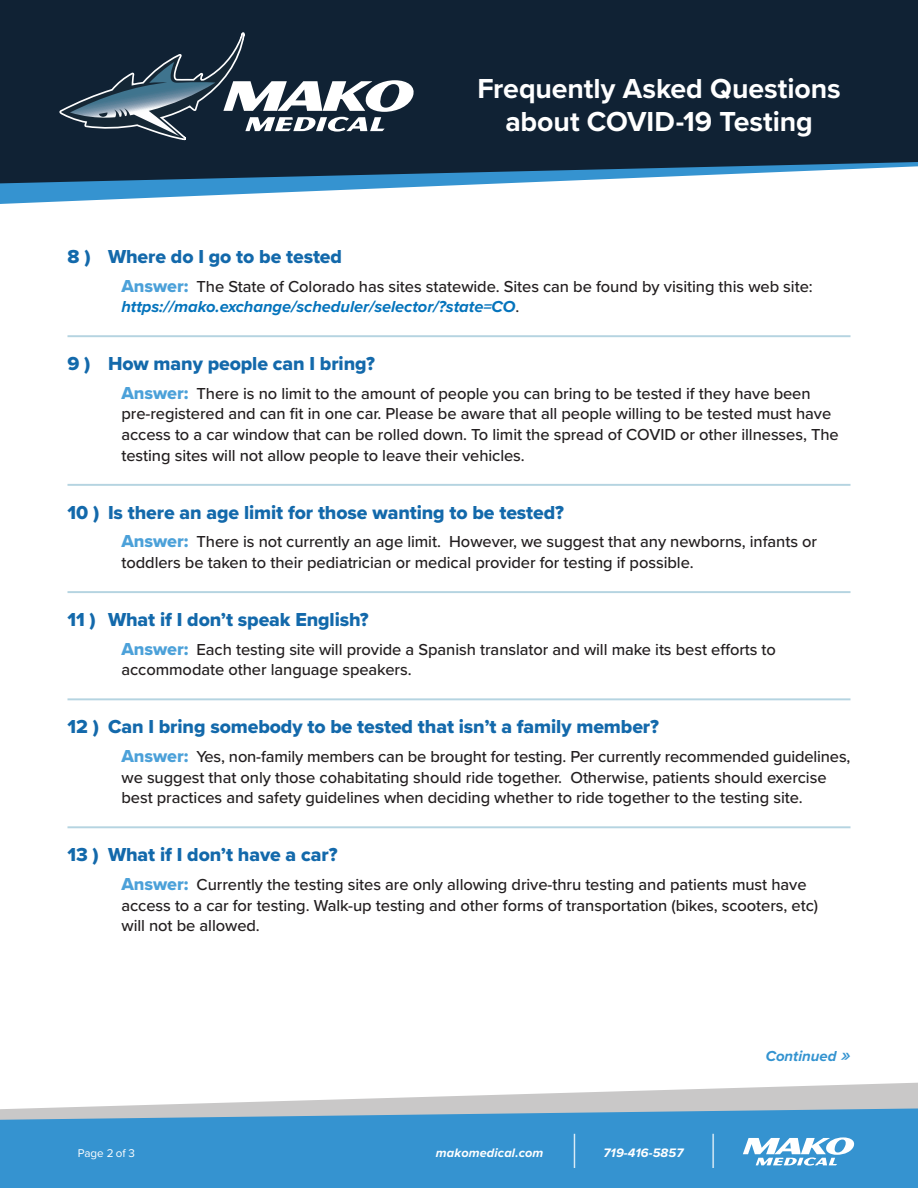
<style>
.page{position:relative;width:918px;height:1188px;background:#fff}
.page>*{position:absolute;margin:0;border:0;box-sizing:border-box;transform-origin:0 0}
.t1{font:300 48.3px "Proxima Nova";color:#fff;scale:.56 1}
.t2{font:700 28.5px/33px "Proxima Nova";letter-spacing:-.005em;color:#fff;text-align:center}
.t3{font:19.5px "Proxima Nova Extrabld";letter-spacing:-.005em;color:#1369ab}
.t4{font:500 16.5px/20.7px "Proxima Nova";letter-spacing:-.005em;color:#231f20}
.t5{font:italic 700 15px "Proxima Nova";color:#3393d0}
.t6{font:italic 700 12.75px "Proxima Nova";letter-spacing:.01em;color:#fff}
.t7{font:11.7px "Proxima Nova";color:#fff}
.s1{font-family:"Proxima Nova Extrabld";font-weight:400;font-size:18px;color:#4ca1d9}
.s2{font-weight:700;font-style:italic;color:#0574bc}
.s3{font-weight:600;font-size:19.5px}
</style>
<div class="page">
<svg style="left:0;top:184px;width:486px;height:20px"></svg>
<svg style="left:0;top:0;width:918px;height:184px;background:#192f43"></svg>
<svg style="left:48px;top:1082px;width:870px;height:26px"></svg>
<svg style="left:0;top:1108px;width:918px;height:80px;background:#4197cf"></svg>
<svg style="left:58px;top:0;width:358px;height:146px;background:#304050"></svg>
<svg style="left:743px;top:1137px;width:113px;height:29px"></svg>
<hr style="left:68px;top:335px;width:782px;height:2px;background:#b5d4e1">
<hr style="left:68px;top:484px;width:782px;height:2px;background:#b5d4e1">
<hr style="left:68px;top:591px;width:782px;height:2px;background:#b5d4e1">
<hr style="left:68px;top:698px;width:782px;height:2px;background:#b5d4e1">
<hr style="left:68px;top:826px;width:782px;height:2px;background:#b5d4e1">
<h2 class="t2" style="left:477px;top:71px;width:365px">Frequently Asked Questions about COVID-19 Testing</h2>
<p class="t3" style="left:68px;top:242px;width:276px">8 ) Where do I go to be tested</p>
<p class="t4" style="left:122px;top:275px;width:693px"><span class="s1">Answer:</span> The State of Colorado has sites statewide. Sites can be found by visiting this web site: <span class="s2">https://mako.exchange/scheduler/selector/?state=CO</span>.</p>
<p class="t3" style="left:68px;top:349px;width:309px">9 ) How many people can I bring?</p>
<p class="t4" style="left:122px;top:382px;width:719px"><span class="s1">Answer:</span> There is no limit to the amount of people you can bring to be tested if they have been pre-registered and can fit in one car. Please be aware that all people willing to be tested must have access to a car window that can be rolled down. To limit the spread of COVID or other illnesses, The testing sites will not allow people to leave their vehicles.</p>
<p class="t3" style="left:68px;top:498px;width:498px">10 ) Is there an age limit for those wanting to be tested?</p>
<p class="t4" style="left:122px;top:531px;width:697px"><span class="s1">Answer:</span> There is not currently an age limit. However, we suggest that any newborns, infants or toddlers be taken to their pediatrician or medical provider for testing if possible.</p>
<p class="t3" style="left:68px;top:605px;width:303px">11 ) What if I don’t speak English?</p>
<p class="t4" style="left:122px;top:638px;width:656px"><span class="s1">Answer:</span> Each testing site will provide a Spanish translator and will make its best efforts to accommodate other language speakers.</p>
<p class="t3" style="left:68px;top:712px;width:593px">12 ) Can I bring somebody to be tested that isn’t a family member?</p>
<p class="t4" style="left:122px;top:745px;width:730px"><span class="s1">Answer:</span> Yes, non-family members can be brought for testing. Per currently recommended guidelines, we suggest that only those cohabitating should ride together. Otherwise, patients should exercise best practices and safety guidelines when deciding whether to ride together to the testing site.</p>
<p class="t3" style="left:68px;top:840px;width:272px">13 ) What if I don’t have a car?</p>
<p class="t4" style="left:122px;top:873px;width:698px"><span class="s1">Answer:</span> Currently the testing sites are only allowing drive-thru testing and patients must have access to a car for testing. Walk-up testing and other forms of transportation (bikes, scooters, etc) will not be allowed.</p>
<p class="t7" style="left:78px;top:1144px;width:59px">Page 2 of 3</p>
<p class="t6" style="left:436px;top:1143px;width:109px">makomedical.com</p>
<h1 class="t1" style="left:572px;top:1115px;width:12px">|</h1>
<p class="t6" style="left:604px;top:1143px;width:81px">719-416-5857</p>
<h1 class="t1" style="left:711px;top:1115px;width:12px">|</h1>
<p class="t5" style="left:766px;top:1045px;width:86px">Continued <span class="s3">»</span></p>
</div>
